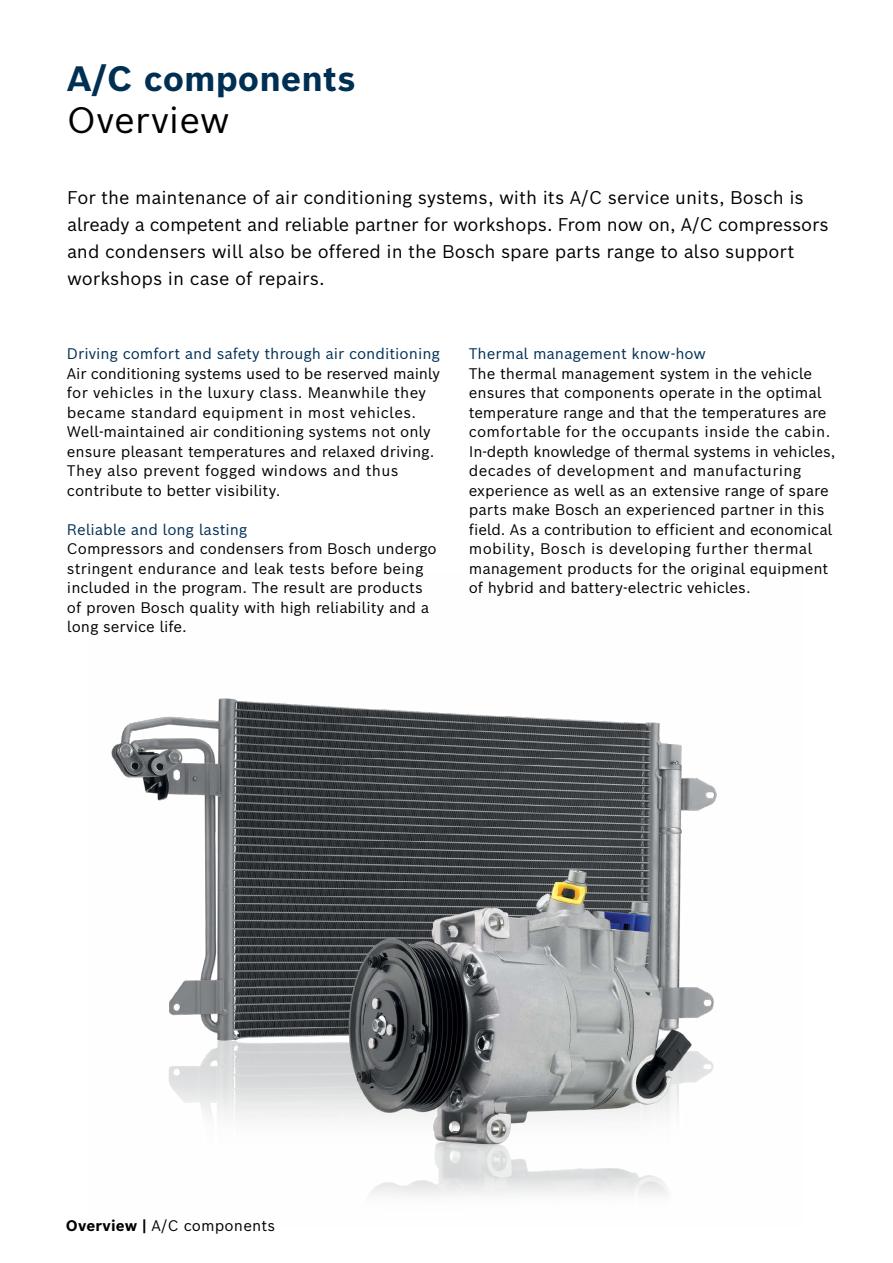
<style>
.page{position:relative;width:893px;height:1263px;background:#fff}
.page>*{position:absolute;margin:0;border:0;box-sizing:border-box;transform-origin:0 0}
.t1{font:36px "Bosch Sans";color:#000}
.t2{font:700 34.5px "Bosch Sans";color:#002f54}
.t3{font:18px/27px "Bosch Sans";color:#000}
.t4{font:15px/19.5px "Bosch Sans";color:#000}
.t5{font:15px "Bosch Sans";color:#002f54}
.s1{font-weight:700}
</style>
<div class="page">
<img style="left:111px;top:698px;width:606px;height:479px">
<h2 class="t2" style="left:67px;top:55px;width:290px">A/C components</h2>
<h1 class="t1" style="left:67px;top:95px;width:164px">Overview</h1>
<p class="t3" style="left:67px;top:183px;width:763px">For the maintenance of air conditioning systems, with its A/C service units, Bosch is already a competent and reliable partner for workshops. From now on, A/C compressors and condensers will also be offered in the Bosch spare parts range to also support workshops in case of repairs.</p>
<p class="t5" style="left:67px;top:344px;width:374px">Driving comfort and safety through air conditioning</p>
<p class="t4" style="left:67px;top:363px;width:374px">Air conditioning systems used to be reserved mainly for vehicles in the luxury class. Meanwhile they became standard equipment in most vehicles.<br>Well-maintained air conditioning systems not only ensure pleasant temperatures and relaxed driving.<br>They also prevent fogged windows and thus contribute to better visibility.</p>
<p class="t5" style="left:67px;top:519px;width:182px">Reliable and long lasting</p>
<p class="t4" style="left:67px;top:539px;width:371px">Compressors and condensers from Bosch undergo stringent endurance and leak tests before being included in the program. The result are products of proven Bosch quality with high reliability and a long service life.</p>
<p class="t5" style="left:469px;top:344px;width:239px">Thermal management know-how</p>
<p class="t4" style="left:469px;top:363px;width:368px">The thermal management system in the vehicle ensures that components operate in the optimal temperature range and that the temperatures are comfortable for the occupants inside the cabin.<br>In-depth knowledge of thermal systems in vehicles, decades of development and manufacturing experience as well as an extensive range of spare parts make Bosch an experienced partner in this field. As a contribution to efficient and economical mobility, Bosch is developing further thermal management products for the original equipment of hybrid and battery-electric vehicles.</p>
<p class="t4" style="left:66px;top:1215px;width:211px"><span class="s1">Overview |</span> A/C components</p>
</div>
